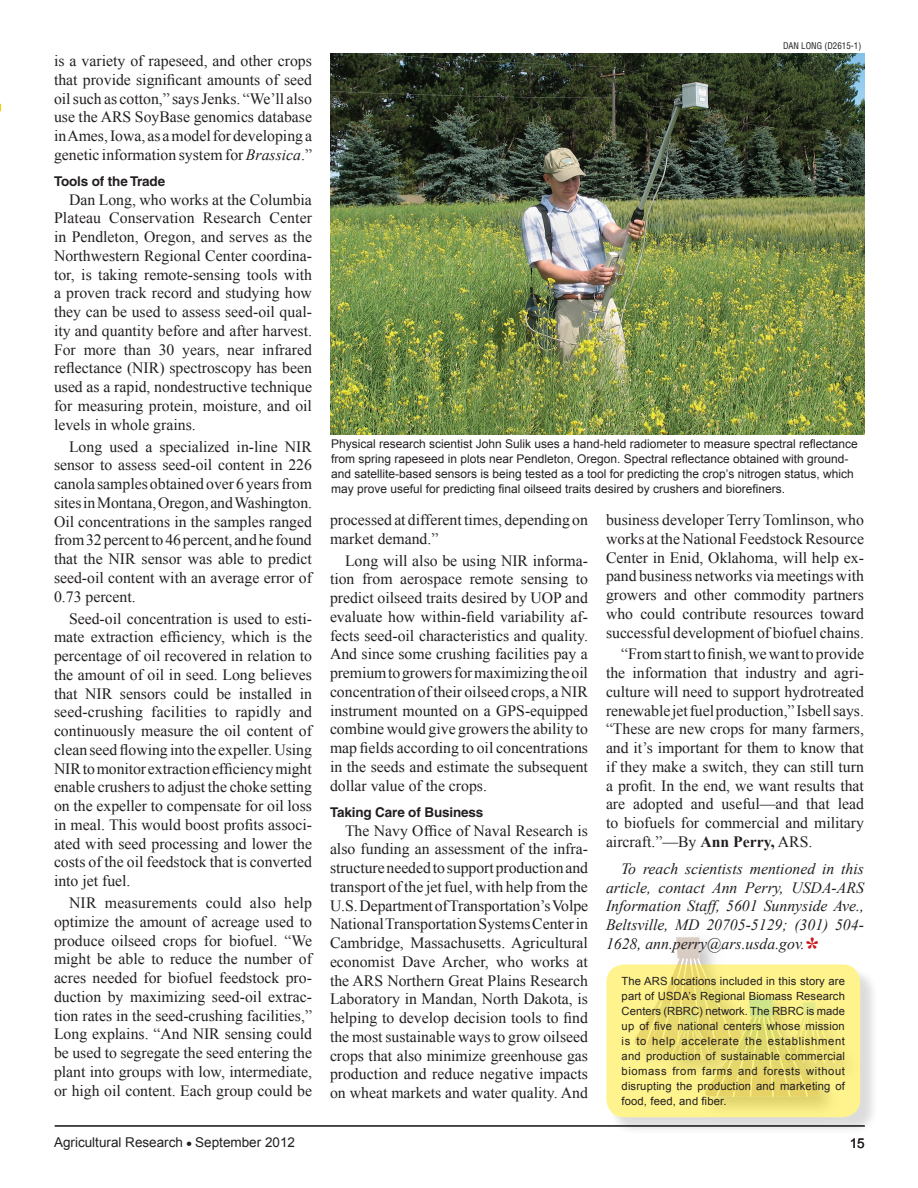
<style>
.page{position:relative;width:918px;height:1188px;background:#fff}
.page>*{position:absolute;margin:0;border:0;box-sizing:border-box;transform-origin:0 0}
.bodyTxt{font:15.75px/18.8px "Times New Roman";color:#231f20;text-align:justify}
.bodyTxtEnd{font:15.75px/18.8px "Times New Roman";color:#231f20;text-align:justify}
.bodyTxt-2{font:italic 15.75px/18.8px "Times New Roman";color:#231f20;text-align:justify}
.t1{font:13.5px "Arial";color:#231f20}
.Subhead{font:700 13.5px "Helvetica";letter-spacing:-.01em;color:#231f20}
.t2{font:12px/15px "Arial";color:#231f20}
.ForumHead{font:11.25px/15px "Arial";letter-spacing:.01em;color:#231f20;text-align:justify}
.Photo_credit{font:condensed 9px "Helvetica";color:#231f20}
.t3{font:6px "Monotype Sorts";color:#231f20}
.s1{font-style:italic}
.s2{font-weight:700}
.s3{font-weight:700;font-style:normal;font-size:30px;color:#cd151d}
</style>
<div class="page">
<hr style="left:55px;top:1125px;width:810px;height:1px;background:#231f20">
<svg style="left:676px;top:937px;width:38px;height:27px"></svg>
<img style="left:330px;top:53px;width:534px;height:382px">
<div style="left:609px;top:966px;width:270px;height:170px;background:#231f20;opacity:.35"></div>
<svg style="left:606px;top:964px;width:254px;height:153px;background:#f4e881"></svg>
<p class="bodyTxtEnd" style="left:54px;top:51px;width:260px">is a variety of rapeseed, and other crops that provide significant amounts of seed oil such as cotton,” says Jenks. “We’ll also use the ARS SoyBase genomics database in Ames, Iowa, as a model for developing a genetic information system for <span class="s1">Brassica</span>.”</p>
<p class="Subhead" style="left:54px;top:173px;width:113px">Tools of the Trade</p>
<p class="bodyTxt" style="left:54px;top:190px;width:260px;text-indent:15px">Dan Long, who works at the Columbia Plateau Conservation Research Center in Pendleton, Oregon, and serves as the Northwestern Regional Center coordina&shy;tor, is taking remote-sensing tools with a proven track record and studying how they can be used to assess seed-oil qual&shy;ity and quantity before and after harvest.<br>For more than 30 years, near infrared reflectance (NIR) spectroscopy has been used as a rapid, nondestructive technique for measuring protein, moisture, and oil levels in whole grains.</p>
<p class="bodyTxt" style="left:54px;top:437px;width:260px;text-indent:15px">Long used a specialized in-line NIR sensor to assess seed-oil content in 226 canola samples obtained over 6 years from sites in Montana, Oregon, and Washington.<br>Oil concentrations in the samples ranged from 32 percent to 46 percent, and he found that the NIR sensor was able to predict seed-oil content with an average error of 0.73 percent.</p>
<p class="bodyTxt" style="left:54px;top:609px;width:260px;text-indent:15px">Seed-oil concentration is used to esti&shy;mate extraction efficiency, which is the percentage of oil recovered in relation to the amount of oil in seed. Long believes that NIR sensors could be installed in seed-crushing facilities to rapidly and continuously measure the oil content of clean seed flowing into the expeller. Using NIR to monitor extraction efficiency might enable crushers to adjust the choke setting on the expeller to compensate for oil loss in meal. This would boost profits associ&shy;ated with seed processing and lower the costs of the oil feedstock that is converted into jet fuel.</p>
<p class="bodyTxt" style="left:54px;top:893px;width:260px;text-indent:15px">NIR measurements could also help optimize the amount of acreage used to produce oilseed crops for biofuel. “We might be able to reduce the number of acres needed for biofuel feedstock pro&shy;duction by maximizing seed-oil extrac&shy;tion rates in the seed-crushing facilities,” Long explains. “And NIR sensing could be used to segregate the seed entering the plant into groups with low, intermediate, or high oil content. Each group could be</p>
<p class="Photo_credit" style="left:783px;top:41px;width:80px">DAN LONG (D2615-1)</p>
<p class="t2" style="left:331px;top:437px;width:528px">Physical research scientist John Sulik uses a hand-held radiometer to measure spectral reflectance from spring rapeseed in plots near Pendleton, Oregon. Spectral reflectance obtained with ground&shy;and satellite-based sensors is being tested as a tool for predicting the crop’s nitrogen status, which may prove useful for predicting final oilseed traits desired by crushers and biorefiners.</p>
<p class="bodyTxt" style="left:330px;top:510px;width:260px">processed at different times, depending on market demand.”</p>
<p class="bodyTxtEnd" style="left:330px;top:551px;width:260px;text-indent:15px">Long will also be using NIR informa&shy;tion from aerospace remote sensing to predict oilseed traits desired by UOP and evaluate how within-field variability af&shy;fects seed-oil characteristics and quality.<br>And since some crushing facilities pay a premium to growers for maximizing the oil concentration of their oilseed crops, a NIR instrument mounted on a GPS-equipped combine would give growers the ability to map fields according to oil concentrations in the seeds and estimate the subsequent dollar value of the crops.</p>
<p class="Subhead" style="left:330px;top:804px;width:155px">Taking Care of Business</p>
<p class="bodyTxt" style="left:330px;top:821px;width:260px;text-indent:15px">The Navy Office of Naval Research is also funding an assessment of the infra&shy;structure needed to support production and transport of the jet fuel, with help from the U.S. Department of Transportation’s Volpe National Transportation Systems Center in Cambridge, Massachusetts. Agricultural economist Dave Archer, who works at the ARS Northern Great Plains Research Laboratory in Mandan, North Dakota, is helping to develop decision tools to find the most sustainable ways to grow oilseed crops that also minimize greenhouse gas production and reduce negative impacts on wheat markets and water quality. And</p>
<p class="bodyTxt" style="left:606px;top:510px;width:260px">business developer Terry Tomlinson, who works at the National Feedstock Resource Center in Enid, Oklahoma, will help ex&shy;pand business networks via meetings with growers and other commodity partners who could contribute resources toward successful development of biofuel chains.</p>
<p class="bodyTxtEnd" style="left:606px;top:645px;width:260px;text-indent:15px">“From start to finish, we want to provide the information that industry and agri&shy;culture will need to support hydrotreated renewable jet fuel production,” Isbell says. “These are new crops for many farmers, and it’s important for them to know that if they make a switch, they can still turn a profit. In the end, we want results that are adopted and useful—and that lead to biofuels for commercial and military aircraft.”—By <span class="s2">Ann Perry,</span> ARS.</p>
<p class="bodyTxt-2" style="left:606px;top:859px;width:260px;text-indent:15px">To reach scientists mentioned in this article, contact Ann Perry, USDA-ARS Information Staff, 5601 Sunnyside Ave., Beltsville, MD 20705-5129; (301) 504- 1628, ann.perry@ars.usda.gov.<span class="s3">*</span></p>
<p class="ForumHead" style="left:622px;top:974px;width:225px">The ARS locations included in this story are part of USDA’s Regional Biomass Research Centers (RBRC) network. The RBRC is made up of five national centers whose mission is to help accelerate the establishment and production of sustainable commercial biomass from farms and forests without disrupting the production and marketing of food, feed, and fiber.</p>
<p class="t1" style="left:54px;top:1133px;width:131px">Agricultural Research</p>
<p class="t3" style="left:187px;top:1141px;width:6px">l</p>
<p class="t1" style="left:195px;top:1133px;width:101px">September 2012</p>
<p class="t1" style="left:850px;top:1134px;width:17px">15</p>
</div>
